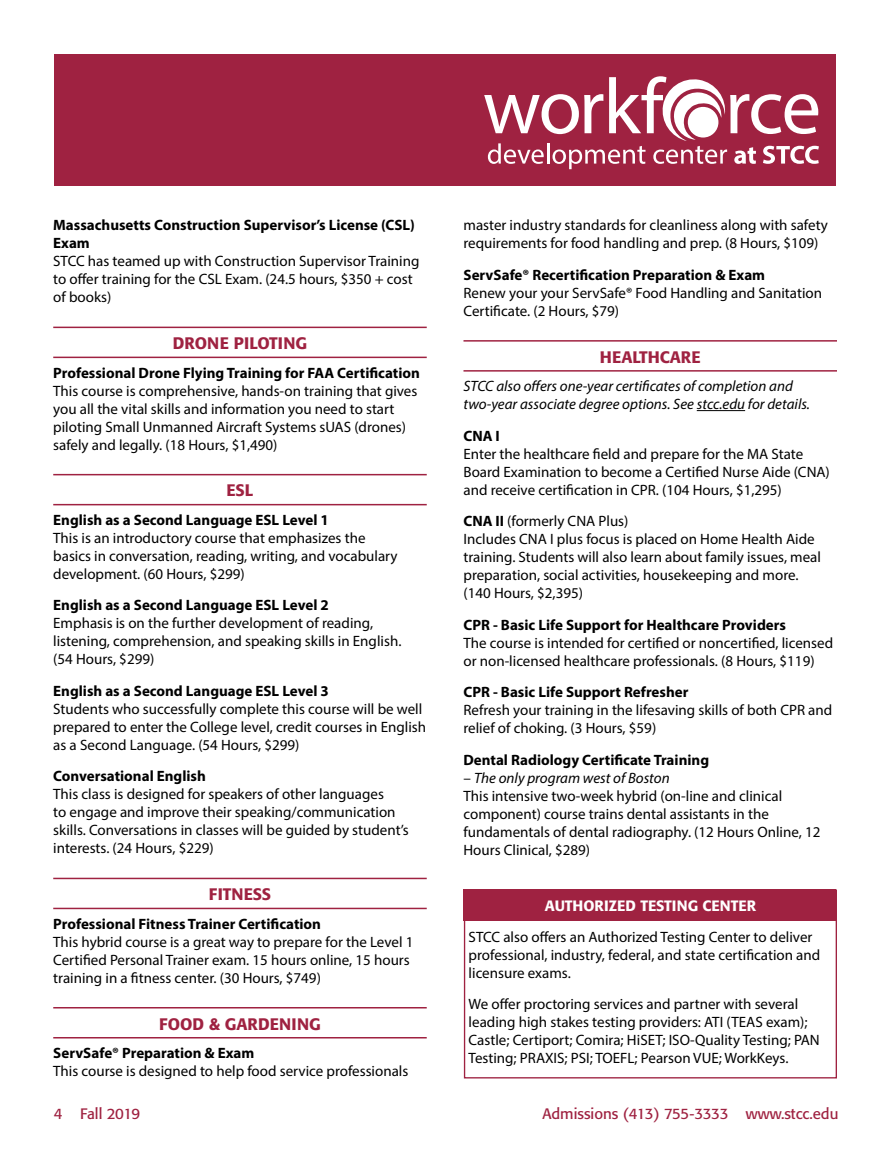
<style>
.page{position:relative;width:891px;height:1161px;background:#fff}
.page>*{position:absolute;margin:0;border:0;box-sizing:border-box;transform-origin:0 0}
.t1{font:500 16.5px "Formata";color:#9f2241}
.t2{font:15px/18px "Myriad Pro";color:#000}
.t3{font:700 15px/18px "Myriad Pro";color:#000}
.t4{font:italic 15px/18px "Myriad Pro";color:#000}
.t5{font:15px "Formata";color:#9f2241}
.t6{font:15px "Formata";letter-spacing:-.02em;color:#9f2241}
.t7{font:500 14.85px "Formata";color:#fff}
.s1{font-weight:700}
.s2{font-style:italic}
</style>
<div class="page">
<div style="left:464px;top:889px;width:373px;height:189px;border:1px solid #9f2241"></div>
<hr style="left:464px;top:370px;width:373px;height:2px;background:#9f2241">
<hr style="left:464px;top:340px;width:373px;height:2px;background:#9f2241">
<hr style="left:53px;top:1037px;width:374px;height:2px;background:#9f2241">
<hr style="left:53px;top:1007px;width:374px;height:2px;background:#9f2241">
<hr style="left:53px;top:908px;width:374px;height:1px;background:#9f2241">
<hr style="left:53px;top:878px;width:374px;height:1px;background:#9f2241">
<hr style="left:53px;top:504px;width:374px;height:1px;background:#9f2241">
<hr style="left:53px;top:474px;width:374px;height:1px;background:#9f2241">
<hr style="left:53px;top:357px;width:374px;height:1px;background:#9f2241">
<hr style="left:53px;top:327px;width:374px;height:1px;background:#9f2241">
<hr style="left:697px;top:410px;width:48px;height:1px;background:#000">
<div style="left:55px;top:54px;width:781px;height:131px;background:#9f2241"></div>
<svg style="left:484px;top:76px;width:335px;height:93px"></svg>
<div style="left:464px;top:890px;width:372px;height:31px;background:#9f2241"></div>
<p class="t3" style="left:53px;top:216px;width:363px">Massachusetts Construction Supervisor’s License (CSL)<br>Exam</p>
<p class="t2" style="left:53px;top:252px;width:368px">STCC has teamed up with Construction Supervisor Training to ofer training for the CSL Exam. (24.5 hours, $350 + cost of books)</p>
<p class="t1" style="left:173px;top:333px;width:136px">DRONE PILOTING</p>
<h5 class="t3" style="left:53px;top:363px;width:368px">Professional Drone Flying Training for FAA Certifcation</h5>
<p class="t2" style="left:53px;top:381px;width:366px">This course is comprehensive, hands-on training that gives you all the vital skills and information you need to start piloting Small Unmanned Aircraft Systems sUAS (drones) safely and legally. (18 Hours, $1,490)</p>
<p class="t1" style="left:227px;top:480px;width:28px">ESL</p>
<h5 class="t3" style="left:53px;top:510px;width:277px">English as a Second Language ESL Level 1</h5>
<p class="t2" style="left:53px;top:529px;width:346px">This is an introductory course that emphasizes the basics in conversation, reading, writing, and vocabulary development. (60 Hours, $299)</p>
<h5 class="t3" style="left:53px;top:596px;width:277px">English as a Second Language ESL Level 2</h5>
<p class="t2" style="left:53px;top:614px;width:350px">Emphasis is on the further development of reading, listening, comprehension, and speaking skills in English. (54 Hours, $299)</p>
<h5 class="t3" style="left:53px;top:681px;width:277px">English as a Second Language ESL Level 3</h5>
<p class="t2" style="left:53px;top:700px;width:374px">Students who successfully complete this course will be well prepared to enter the College level, credit courses in English as a Second Language. (54 Hours, $299)</p>
<h5 class="t3" style="left:53px;top:767px;width:154px">Conversational English</h5>
<p class="t2" style="left:53px;top:785px;width:357px">This class is designed for speakers of other languages<br>to engage and improve their speaking/communication skills. Conversations in classes will be guided by student’s interests. (24 Hours, $229)</p>
<p class="t1" style="left:209px;top:884px;width:64px">FITNESS</p>
<h5 class="t3" style="left:53px;top:914px;width:269px">Professional Fitness Trainer Certifcation</h5>
<p class="t2" style="left:53px;top:932px;width:362px">This hybrid course is a great way to prepare for the Level 1<br>Certifed Personal Trainer exam. 15 hours online, 15 hours training in a ftness center. (30 Hours, $749)</p>
<p class="t1" style="left:159px;top:1014px;width:163px">FOOD &amp; GARDENING</p>
<h5 class="t3" style="left:53px;top:1043px;width:203px">ServSafe® Preparation &amp; Exam</h5>
<p class="t2" style="left:53px;top:1062px;width:357px">This course is designed to help food service professionals</p>
<p class="t2" style="left:464px;top:216px;width:366px">master industry standards for cleanliness along with safety requirements for food handling and prep. (8 Hours, $109)</p>
<h5 class="t3" style="left:464px;top:265px;width:303px">ServSafe® Recertifcation Preparation &amp; Exam</h5>
<p class="t2" style="left:464px;top:284px;width:360px">Renew your your ServSafe® Food Handling and Sanitation<br>Certifcate. (2 Hours, $79)</p>
<p class="t1" style="left:600px;top:347px;width:103px">HEALTHCARE</p>
<p class="t4" style="left:464px;top:377px;width:348px">STCC also ofers one-year certifcates of completion and two-year associate degree options. See stcc.edu for details.</p>
<h5 class="t3" style="left:464px;top:426px;width:38px">CNA I</h5>
<p class="t2" style="left:464px;top:444px;width:368px">Enter the healthcare feld and prepare for the MA State<br>Board Examination to become a Certifed Nurse Aide (CNA) and receive certifcation in CPR. (104 Hours, $1,295)</p>
<p class="t2" style="left:464px;top:512px;width:359px"><span class="s1">CNA II</span> (formerly CNA Plus)<br>Includes CNA I plus focus is placed on Home Health Aide training. Students will also learn about family issues, meal preparation, social activities, housekeeping and more. (140 Hours, $2,395)</p>
<h5 class="t3" style="left:464px;top:615px;width:324px">CPR - Basic Life Support for Healthcare Providers</h5>
<p class="t2" style="left:464px;top:633px;width:371px">The course is intended for certifed or noncertifed, licensed or non-licensed healthcare professionals. (8 Hours, $119)</p>
<h5 class="t3" style="left:464px;top:683px;width:226px">CPR - Basic Life Support Refresher</h5>
<p class="t2" style="left:464px;top:701px;width:370px">Refresh your training in the lifesaving skills of both CPR and relief of choking. (3 Hours, $59)</p>
<h5 class="t3" style="left:464px;top:750px;width:247px">Dental Radiology Certifcate Training</h5>
<p class="t2" style="left:464px;top:768px;width:358px">– <span class="s2">The only program west of Boston<br></span>This intensive two-week hybrid (on-line and clinical component) course trains dental assistants in the fundamentals of dental radiography. (12 Hours Online, 12<br>Hours Clinical, $289)</p>
<p class="t7" style="left:545px;top:896px;width:213px">AUTHORIZED TESTING CENTER</p>
<p class="t2" style="left:469px;top:928px;width:353px">STCC also ofers an Authorized Testing Center to deliver professional, industry, federal, and state certifcation and licensure exams.</p>
<p class="t2" style="left:469px;top:995px;width:353px">We ofer proctoring services and partner with several leading high stakes testing providers: ATI (TEAS exam); Castle; Certiport; Comira; HiSET; ISO-Quality Testing; PAN Testing; PRAXIS; PSI; TOEFL; Pearson VUE; WorkKeys.</p>
<p class="t6" style="left:54px;top:1104px;width:88px">4 Fall 2019</p>
<p class="t5" style="left:543px;top:1104px;width:297px">Admissions (413) 755-3333 www.stcc.edu</p>
</div>
